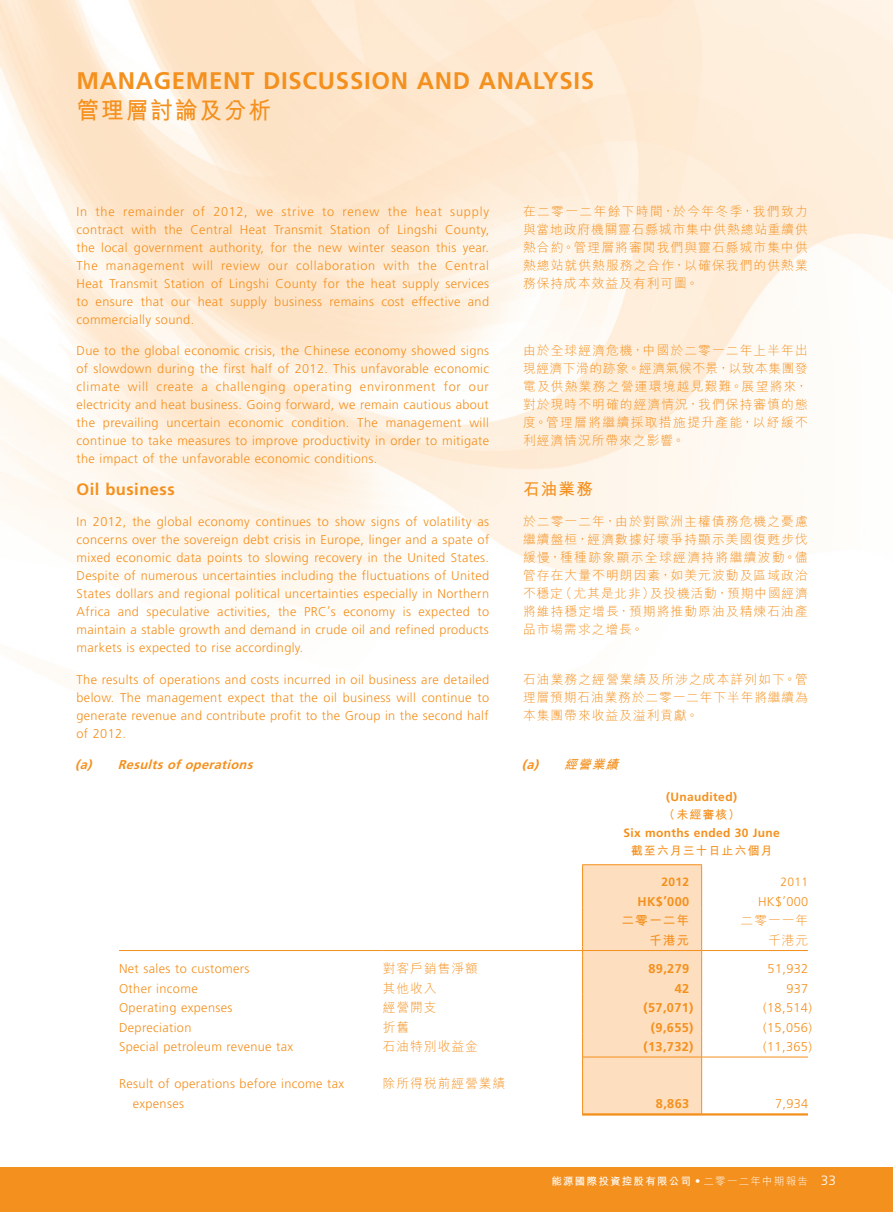
<style>
.page{position:relative;width:893px;height:1212px;background:#fff}
.page>*{position:absolute;margin:0;border:0;box-sizing:border-box;transform-origin:0 0}
.t1{font:700 24px "Frutiger LT Std";letter-spacing:.03em;color:#f4901d}
.t2{font:700 24px "M Hei HK";letter-spacing:.08em;color:#f4901d;scale:.95 1}
.Heading_2{font:700 16.5px "Frutiger LT Std";letter-spacing:.03em;color:#f4901d}
.C_Heading_2{font:700 16.5px "M Hei HK";color:#f4901d}
.Body_Text{font:300 12.75px/18px "Frutiger LT Std";letter-spacing:.03em;color:#f4901d;text-align:justify}
.C_Body_Text{font:300 12.75px/18px "M Hei HK";letter-spacing:.085em;color:#f4901d;text-align:justify}
.Body_Text-2{font:700 12.75px "Frutiger LT Std";color:#f4901d}
.Body_Text-3{font:300 12.75px "M Hei HK";letter-spacing:.08em;color:#f4901d}
.Heading_3{font:italic 700 12.75px "Frutiger LT Std";color:#f4901d}
.Body_Text-4{font:700 12.75px "M Hei HK";letter-spacing:.08em;color:#f4901d}
.C_Heading_3{font:italic 700 12.75px "M Hei HK";color:#f4901d}
.Body_Text-5{font:700 12px "Frutiger LT Std";letter-spacing:.03em;color:#f4901d}
.Body_Text-6{font:700 12px "M Hei HK";letter-spacing:.08em;color:#f4901d}
.Body_Text-7{font:300 12px "Frutiger LT Std";color:#f4901d}
.t3{font:700 10.5px "M Hei HK";letter-spacing:.12em;color:#fff}
.s1{font-family:"Frutiger LT Std"}
.s2{font-weight:300}
.s3{font-family:"Frutiger LT Std";font-weight:300;font-size:13.5px}
</style>
<div class="page">
<div style="left:0;top:1168px;width:893px;height:44px;background:#f4901d"></div>
<hr style="left:582px;top:864px;width:120px;height:1px;background:#f4901d">
<div style="left:582px;top:865px;width:120px;height:250px;background:#fddebe"></div>
<hr style="left:119px;top:950px;width:264px;height:1px;background:#f4901d">
<hr style="left:383px;top:950px;width:199px;height:1px;background:#f4901d">
<hr style="left:583px;top:950px;width:118px;height:1px;background:#f4901d">
<hr style="left:702px;top:950px;width:106px;height:1px;background:#f4901d">
<hr style="left:583px;top:1057px;width:118px;height:1px;background:#f4901d">
<hr style="left:702px;top:1057px;width:106px;height:1px;background:#f4901d">
<hr style="left:583px;top:1113px;width:118px;height:2px;background:#f4901d">
<hr style="left:702px;top:1113px;width:106px;height:2px;background:#f4901d">
<p class="t1" style="left:77px;top:67px;width:519px">MANAGEMENT DISCUSSION AND ANALYSIS</p>
<p class="t2" style="left:77px;top:93px;width:207px">管理層討論及分析</p>
<p class="Body_Text" style="left:77px;top:202px;width:414px">In the remainder of 2012, we strive to renew the heat supply contract with the Central Heat Transmit Station of Lingshi County, the local government authority, for the new winter season this year.<br>The management will review our collaboration with the Central Heat Transmit Station of Lingshi County for the heat supply services to ensure that our heat supply business remains cost effective and commercially sound.</p>
<p class="Body_Text" style="left:77px;top:342px;width:414px">Due to the global economic crisis, the Chinese economy showed signs of slowdown during the first half of 2012. This unfavorable economic climate will create a challenging operating environment for our electricity and heat business. Going forward, we remain cautious about the prevailing uncertain economic condition. The management will continue to take measures to improve productivity in order to mitigate the impact of the unfavorable economic conditions.</p>
<p class="Heading_2" style="left:77px;top:479px;width:100px">Oil business</p>
<p class="Body_Text" style="left:77px;top:513px;width:414px">In 2012, the global economy continues to show signs of volatility as concerns over the sovereign debt crisis in Europe, linger and a spate of mixed economic data points to slowing recovery in the United States.<br>Despite of numerous uncertainties including the fluctuations of United States dollars and regional political uncertainties especially in Northern Africa and speculative activities, the PRC’s economy is expected to maintain a stable growth and demand in crude oil and refined products markets is expected to rise accordingly.</p>
<p class="Body_Text" style="left:77px;top:670px;width:414px">The results of operations and costs incurred in oil business are detailed below. The management expect that the oil business will continue to generate revenue and contribute profit to the Group in the second half of 2012.</p>
<p class="Heading_3" style="left:75px;top:757px;width:183px">(a) Results of operations</p>
<p class="C_Body_Text" style="left:523px;top:202px;width:286px">在二零一二年餘下時間，於今年冬季，我們致力與當地政府機關靈石縣城市集中供熱總站重續供熱合約。管理層將審閱我們與靈石縣城市集中供熱總站就供熱服務之合作，以確保我們的供熱業務保持成本效益及有利可圖。</p>
<p class="C_Body_Text" style="left:523px;top:341px;width:286px">由於全球經濟危機，中國於二零一二年上半年出現經濟下滑的跡象。經濟氣候不景，以致本集團發電及供熱業務之營運環境越見艱難。展望將來，對於現時不明確的經濟情況，我們保持審慎的態度。管理層將繼續採取措施提升產能，以紓緩不利經濟情況所帶來之影響。</p>
<p class="C_Heading_2" style="left:523px;top:476px;width:71px">石油業務</p>
<p class="C_Body_Text" style="left:523px;top:512px;width:286px">於二零一二年，由於對歐洲主權債務危機之憂慮繼續盤桓，經濟數據好壞爭持顯示美國復甦步伐緩慢，種種跡象顯示全球經濟持將繼續波動。儘管存在大量不明朗因素，如美元波動及區域政治不穩定（尤其是北非）及投機活動，預期中國經濟將維持穩定增長，預期將推動原油及精煉石油產品市場需求之增長。</p>
<p class="C_Body_Text" style="left:523px;top:670px;width:286px">石油業務之經營業績及所涉之成本詳列如下。管理層預期石油業務於二零一二年下半年將繼續為本集團帶來收益及溢利貢獻。</p>
<p class="C_Heading_3" style="left:522px;top:755px;width:102px"><span class="s1">(a)</span> 經營業績</p>
<p class="Body_Text-5" style="left:666px;top:789px;width:72px">(Unaudited)</p>
<p class="Body_Text-6" style="left:663px;top:805px;width:79px">（未經審核）</p>
<p class="Body_Text-5" style="left:623px;top:825px;width:158px">Six months ended 30 June</p>
<p class="Body_Text-6" style="left:631px;top:841px;width:143px">截至六月三十日止六個月</p>
<p class="Body_Text-5" style="left:662px;top:875px;width:29px">2012</p>
<p class="Body_Text-7" style="left:781px;top:875px;width:29px">2011</p>
<p class="Body_Text-2" style="left:637px;top:894px;width:53px">HK$’000</p>
<p class="Body_Text" style="left:758px;top:892px;width:52px">HK$’000</p>
<p class="Body_Text-4" style="left:621px;top:911px;width:69px">二零一二年</p>
<p class="Body_Text-3" style="left:741px;top:914px;width:69px">二零一一年</p>
<p class="Body_Text-4" style="left:649px;top:931px;width:42px">千港元</p>
<p class="Body_Text-3" style="left:768px;top:933px;width:42px">千港元</p>
<p class="Body_Text" style="left:119px;top:960px;width:132px">Net sales to customers</p>
<p class="Body_Text-3" style="left:383px;top:962px;width:97px">對客戶銷售淨額</p>
<p class="Body_Text-2" style="left:648px;top:961px;width:42px">89,279</p>
<p class="Body_Text" style="left:767px;top:960px;width:42px">51,932</p>
<p class="Body_Text" style="left:119px;top:979px;width:80px">Other income</p>
<p class="Body_Text-3" style="left:383px;top:981px;width:55px">其他收入</p>
<p class="Body_Text-2" style="left:675px;top:981px;width:16px">42</p>
<p class="Body_Text" style="left:786px;top:979px;width:23px">937</p>
<p class="Body_Text" style="left:119px;top:999px;width:115px">Operating expenses</p>
<p class="Body_Text-3" style="left:383px;top:1001px;width:55px">經營開支</p>
<p class="Body_Text-2" style="left:643px;top:1000px;width:51px">(57,071)</p>
<p class="Body_Text" style="left:763px;top:999px;width:50px">(18,514)</p>
<p class="Body_Text" style="left:119px;top:1018px;width:74px">Depreciation</p>
<p class="Body_Text-3" style="left:383px;top:1020px;width:28px">折舊</p>
<p class="Body_Text-2" style="left:651px;top:1020px;width:44px">(9,655)</p>
<p class="Body_Text" style="left:763px;top:1018px;width:50px">(15,056)</p>
<p class="Body_Text" style="left:119px;top:1038px;width:176px">Special petroleum revenue tax</p>
<p class="Body_Text-3" style="left:383px;top:1040px;width:97px">石油特別收益金</p>
<p class="Body_Text-2" style="left:643px;top:1039px;width:51px">(13,732)</p>
<p class="Body_Text" style="left:763px;top:1038px;width:50px">(11,365)</p>
<p class="Body_Text" style="left:133px;top:1074px;width:213px;line-height:19.5px;text-indent:-14px">Result of operations before income tax expenses</p>
<p class="Body_Text-3" style="left:383px;top:1077px;width:124px">除所得稅前經營業績</p>
<p class="Body_Text-2" style="left:656px;top:1095px;width:35px">8,863</p>
<p class="Body_Text" style="left:775px;top:1094px;width:35px">7,934</p>
<p class="t3" style="left:551px;top:1173px;width:286px">能源國際投資控股有限公司<span class="s2">‧二零一二年中期報告</span> <span class="s3">33</span></p>
</div>
